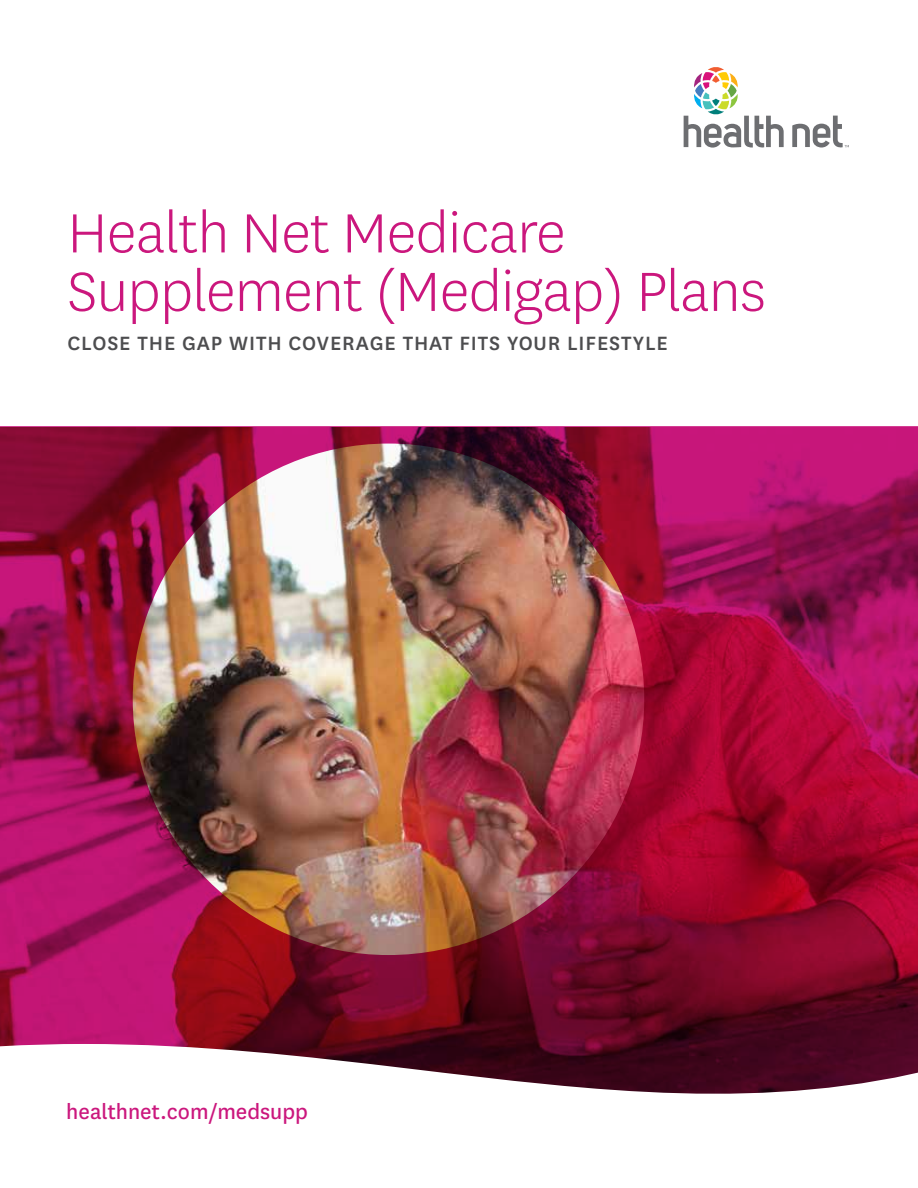
<style>
.page{position:relative;width:918px;height:1188px;background:#fff}
.page>*{position:absolute;margin:0;border:0;box-sizing:border-box;transform-origin:0 0}
.t1{font:300 64.5px/58.5px "Centene Sans";letter-spacing:-.01em;color:#cb177d}
.t2{font:24px "Centene Sans";color:#cb177d}
.t3{font:500 22.5px "Centene Sans";letter-spacing:.04em;color:#4d4d4f}
</style>
<div class="page">
<svg style="left:684px;top:67px;width:100px;height:81px"></svg>
<svg style="left:792px;top:116px;width:57px;height:32px"></svg>
<img style="left:0;top:426px;width:918px;height:618px">
<svg style="left:0;top:1044px;width:918px;height:50px"></svg>
<h1 class="t1" style="left:68px;top:202px;width:700px">Health Net Medicare<br>Supplement (Medigap) Plans</h1>
<p class="t3" style="left:68px;top:328px;width:602px">CLOSE THE GAP WITH COVERAGE THAT FITS YOUR LIFESTYLE</p>
<p class="t2" style="left:66px;top:1096px;width:243px">healthnet.com/medsupp</p>
</div>
